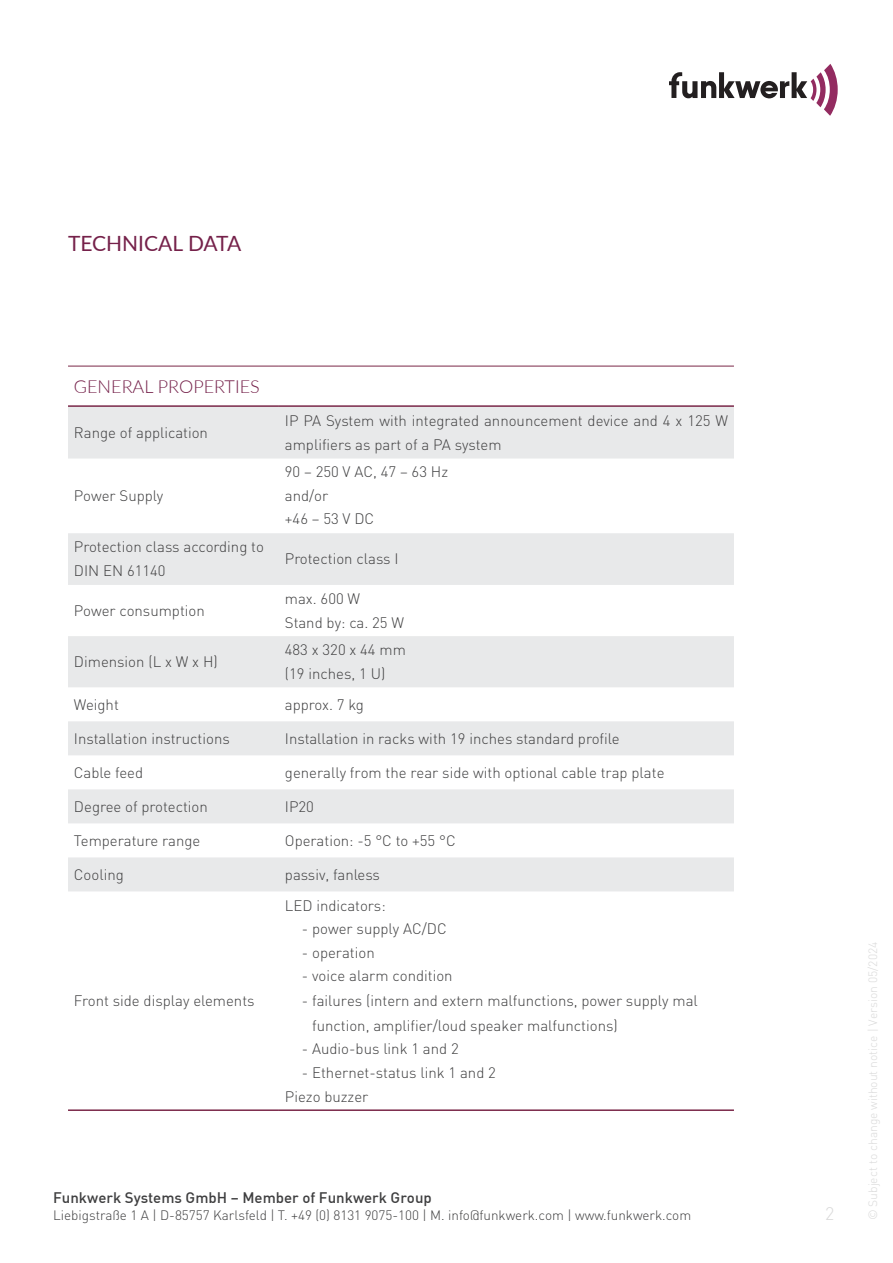
<style>
.page{position:relative;width:893px;height:1263px;background:#fff}
.page>*{position:absolute;margin:0;border:0;box-sizing:border-box;transform-origin:0 0}
.t1{font:21px "Lato";color:#75214a}
.t2{font:300 18px "Lato";color:#75214a}
.t3{font:300 18px "DIN";color:#d9d9d9}
.Fließtext{font:300 15px/24px "DIN";color:#3e3e3f}
.t4{font:500 15px "DIN";color:#3e3e3f}
.t5{font:300 13.5px "DIN";color:#3e3e3f}
.t6{font:300 12px "DIN";color:#d9d9d9}
.s1{font-family:"DIN Medium";font-weight:400}
</style>
<div class="page">
<svg style="left:669px;top:64px;width:169px;height:52px"></svg>
<svg style="left:68px;top:407px;width:666px;height:484px;fill:#e8e9ea"></svg>
<hr style="left:68px;top:405px;width:211px;height:2px;background:#7a2748">
<hr style="left:279px;top:405px;width:455px;height:2px;background:#7a2748">
<hr style="left:68px;top:366px;width:211px;height:1px;background:#7a2748">
<hr style="left:279px;top:366px;width:455px;height:1px;background:#7a2748">
<hr style="left:68px;top:1109px;width:211px;height:2px;background:#7a2748">
<hr style="left:279px;top:1109px;width:455px;height:2px;background:#7a2748">
<p class="t1" style="left:68px;top:228px;width:175px">TECHNICAL DATA</p>
<p class="t2" style="left:74px;top:374px;width:187px">GENERAL PROPERTIES</p>
<p class="Fließtext" style="left:74px;top:420px;width:136px">Range of application</p>
<p class="Fließtext" style="left:74px;top:484px;width:91px">Power Supply</p>
<p class="Fließtext" style="left:74px;top:535px;width:191px">Protection class according to<br>DIN EN 61140</p>
<p class="Fließtext" style="left:74px;top:598px;width:132px">Power consumption</p>
<p class="Fließtext" style="left:74px;top:649px;width:145px">Dimension (L x W x H)</p>
<p class="Fließtext" style="left:285px;top:408px;width:445px">IP PA System with integrated announcement device and 4 x 125 W amplifiers as part of a PA system</p>
<p class="Fließtext" style="left:285px;top:460px;width:165px;line-height:23.5px">90 – 250 V AC, 47 – 63 Hz and/or<br>+46 – 53 V DC</p>
<p class="Fließtext" style="left:285px;top:547px;width:115px">Protection class I</p>
<p class="Fließtext" style="left:285px;top:587px;width:77px">max. 600 W</p>
<p class="Fließtext" style="left:285px;top:610px;width:121px">Stand by: ca. 25 W</p>
<p class="Fließtext" style="left:285px;top:638px;width:122px">483 x 320 x 44 mm</p>
<p class="Fließtext" style="left:285px;top:661px;width:102px">(19 inches, 1 U)</p>
<p class="Fließtext" style="left:74px;top:692px;width:46px">Weight</p>
<p class="Fließtext" style="left:285px;top:692px;width:81px">approx. 7 kg</p>
<p class="Fließtext" style="left:74px;top:726px;width:157px">Installation instructions</p>
<p class="Fließtext" style="left:285px;top:726px;width:336px">Installation in racks with 19 inches standard profile</p>
<p class="Fließtext" style="left:74px;top:760px;width:71px">Cable feed</p>
<p class="Fließtext" style="left:285px;top:760px;width:381px">generally from the rear side with optional cable trap plate</p>
<p class="Fließtext" style="left:74px;top:794px;width:135px">Degree of protection</p>
<p class="Fließtext" style="left:285px;top:794px;width:30px">IP20</p>
<p class="Fließtext" style="left:74px;top:828px;width:128px">Temperature range</p>
<p class="Fließtext" style="left:285px;top:828px;width:172px">Operation: -5 °C to +55 °C</p>
<p class="Fließtext" style="left:74px;top:862px;width:51px">Cooling</p>
<p class="Fließtext" style="left:285px;top:862px;width:97px">passiv, fanless</p>
<p class="Fließtext" style="left:74px;top:989px;width:182px">Front side display elements</p>
<p class="Fließtext" style="left:285px;top:893px;width:102px">LED indicators:</p>
<p class="Fließtext" style="left:302px;top:917px;width:146px">- power supply AC/DC</p>
<p class="Fließtext" style="left:302px;top:940px;width:74px">- operation</p>
<p class="Fließtext" style="left:302px;top:964px;width:152px">- voice alarm condition</p>
<p class="Fließtext" style="left:312px;top:987px;width:387px;line-height:25px;text-indent:-10px">- failures (intern and extern malfunctions, power supply mal function, amplifier/loud speaker malfunctions)</p>
<p class="Fließtext" style="left:302px;top:1037px;width:158px">- Audio-bus link 1 and 2</p>
<p class="Fließtext" style="left:302px;top:1060px;width:196px">- Ethernet-status link 1 and 2</p>
<p class="Fließtext" style="left:285px;top:1084px;width:85px">Piezo buzzer</p>
<p class="t4" style="left:53px;top:1188px;width:380px">Funkwerk Systems GmbH – <span class="s1">Member</span> of Funkwerk <span class="s1">Group</span></p>
<p class="t5" style="left:53px;top:1207px;width:640px">Liebigstraße 1 A | D-85757 Karlsfeld | T. +49 (0) 8131 9075-100 | M. info@funkwerk.com | www.funkwerk.com</p>
<p class="t3" style="left:825px;top:1203px;width:11px">2</p>
<p class="t6" style="left:865px;top:1220px;width:280px;rotate:-90deg">© Subject to change without notice | Version 05/2024</p>
</div>
